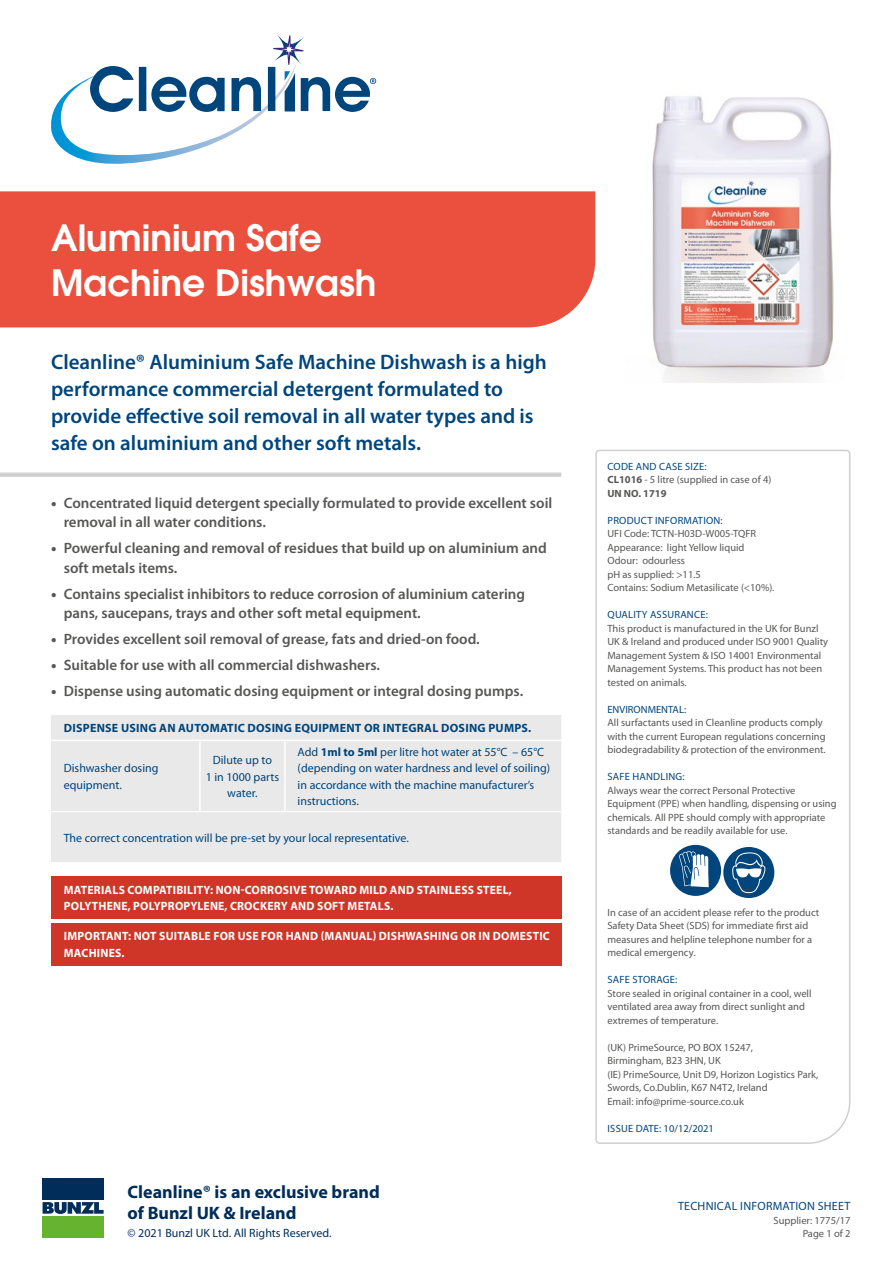
<style>
.page{position:relative;width:893px;height:1263px;background:#fff}
.page>*{position:absolute;margin:0;border:0;box-sizing:border-box;transform-origin:0 0}
.TOP_Product_Name{font:600 36px/45px "Avant Garde";color:#fff}
.TOP_Product_Summary{font:600 21px/27px "Myriad Pro";color:#00457c}
.t1{font:700 18px/21px "Myriad Pro";color:#002d59}
.t2{font:600 15px/19.5px "Myriad Pro";color:#575756}
.DIRECTIONS_Text{font:12px/16.5px "Myriad Pro";color:#00457c}
.DIRECTIONS_Text-2{font:700 12px/16.5px "Myriad Pro";letter-spacing:.02em;color:#fff}
.DIRECTIONS_Text-3{font:700 12px "Myriad Pro";letter-spacing:.02em;color:#00457c}
.t3{font:12px "Myriad Pro";color:#002d59}
.TOP_Product_Name-2{font:12px "Myriad Pro";letter-spacing:.02em;color:#00457c}
.Technical_Info_Small{font:10.5px/13.5px "Myriad Pro";color:#575756}
.Techncial_Title{font:10.5px "Myriad Pro";letter-spacing:.02em;color:#00457c}
.Technical_Info_Small-2{font:10.5px "Myriad Pro";color:#00457c}
.Technical_Info_Small-3{font:700 10.5px "Myriad Pro";color:#575756}
.s1{font-weight:900}
.s2{font-weight:700}
</style>
<div class="page">
<svg style="left:42px;top:1178px;width:62px;height:60px"></svg>
<div style="left:43px;top:1178px;width:61px;height:22px;background:#002d59"></div>
<div style="left:43px;top:1216px;width:61px;height:21px;background:#65b32e"></div>
<svg style="left:43px;top:1202px;width:61px;height:12px"></svg>
<svg style="left:51px;top:35px;width:325px;height:129px"></svg>
<div style="left:0;top:191px;width:595px;height:136px;background:#ea503d"></div>
<hr style="left:0;top:473px;width:561px;height:4px;background:#d0d0d0">
<div style="left:51px;top:715px;width:510px;height:147px;background:#e9e9e9"></div>
<hr style="left:51px;top:740px;width:149px;height:1px;background:#fff">
<hr style="left:200px;top:740px;width:85px;height:1px;background:#fff">
<hr style="left:199px;top:741px;width:2px;height:70px;background:#fff">
<hr style="left:285px;top:740px;width:276px;height:1px;background:#fff">
<hr style="left:284px;top:741px;width:2px;height:70px;background:#fff">
<hr style="left:51px;top:811px;width:149px;height:1px;background:#fff">
<hr style="left:200px;top:811px;width:85px;height:1px;background:#fff">
<hr style="left:285px;top:811px;width:276px;height:1px;background:#fff">
<div style="left:51px;top:876px;width:510px;height:42px;background:#cf3628"></div>
<div style="left:51px;top:923px;width:510px;height:42px;background:#cf3628"></div>
<svg style="left:595px;top:449px;width:256px;height:695px"></svg>
<img style="left:652px;top:96px;width:182px;height:287px">
<p class="TOP_Product_Name" style="left:51px;top:215px;width:327px">Aluminium Safe<br>Machine Dishwash</p>
<p class="TOP_Product_Summary" style="left:51px;top:348px;width:497px">Cleanline® Aluminium Safe Machine Dishwash is a high performance commercial detergent formulated to provide effective soil removal in all water types and is safe on aluminium and other soft metals.</p>
<p class="t2" style="left:64px;top:493px;width:490px;text-indent:-13px"><span class="s1">•</span> Concentrated liquid detergent specially formulated to provide excellent soil removal in all water conditions.</p>
<p class="t2" style="left:64px;top:539px;width:485px;text-indent:-13px"><span class="s1">•</span> Powerful cleaning and removal of residues that build up on aluminium and soft metals items.</p>
<p class="t2" style="left:64px;top:584px;width:463px;text-indent:-13px"><span class="s1">•</span> Contains specialist inhibitors to reduce corrosion of aluminium catering pans, saucepans, trays and other soft metal equipment.</p>
<p class="t2" style="left:51px;top:629px;width:430px"><span class="s1">•</span> Provides excellent soil removal of grease, fats and dried-on food.</p>
<p class="t2" style="left:51px;top:655px;width:330px"><span class="s1">•</span> Suitable for use with all commercial dishwashers.</p>
<p class="t2" style="left:51px;top:681px;width:474px"><span class="s1">•</span> Dispense using automatic dosing equipment or integral dosing pumps.</p>
<p class="DIRECTIONS_Text-3" style="left:64px;top:721px;width:469px">DISPENSE USING AN AUTOMATIC DOSING EQUIPMENT OR INTEGRAL DOSING PUMPS.</p>
<p class="DIRECTIONS_Text" style="left:64px;top:760px;width:96px">Dishwasher dosing equipment.</p>
<p class="DIRECTIONS_Text" style="left:206px;top:752px;width:75px;text-align:center">Dilute up to<br>1 in 1000 parts water.</p>
<p class="DIRECTIONS_Text" style="left:298px;top:744px;width:254px">Add <span class="s2">1ml to 5ml</span> per litre hot water at 55°C – 65°C (depending on water hardness and level of soiling) in accordance with the machine manufacturer’s instructions.</p>
<p class="DIRECTIONS_Text" style="left:64px;top:830px;width:347px">The correct concentration will be pre-set by your local representative.</p>
<p class="DIRECTIONS_Text-2" style="left:64px;top:881px;width:449px">MATERIALS COMPATIBILITY: NON-CORROSIVE TOWARD MILD AND STAINLESS STEEL,<br>POLYTHENE, POLYPROPYLENE, CROCKERY AND SOFT METALS.</p>
<p class="DIRECTIONS_Text-2" style="left:64px;top:928px;width:487px">IMPORTANT: NOT SUITABLE FOR USE FOR HAND (MANUAL) DISHWASHING OR IN DOMESTIC<br>MACHINES.</p>
<h3 class="t1" style="left:128px;top:1182px;width:254px">Cleanline® is an exclusive brand of Bunzl UK &amp; Ireland</h3>
<p class="t3" style="left:128px;top:1227px;width:205px">© 2021 Bunzl UK Ltd. All Rights Reserved.</p>
<p class="Techncial_Title" style="left:608px;top:460px;width:101px">CODE AND CASE SIZE:</p>
<p class="Technical_Info_Small" style="left:607px;top:473px;width:165px"><span class="s2">CL1016</span> - 5 litre (supplied in case of 4)</p>
<p class="Technical_Info_Small-3" style="left:607px;top:487px;width:61px">UN NO. 1719</p>
<p class="Techncial_Title" style="left:608px;top:514px;width:117px">PRODUCT INFORMATION:</p>
<p class="Technical_Info_Small" style="left:607px;top:527px;width:150px">UFI Code: TCTN-H03D-W005-TQFR</p>
<p class="Technical_Info_Small" style="left:607px;top:541px;width:139px">Appearance: light Yellow liquid</p>
<p class="Technical_Info_Small" style="left:607px;top:554px;width:79px">Odour: odourless</p>
<p class="Technical_Info_Small" style="left:607px;top:568px;width:95px">pH as supplied: &gt;11.5</p>
<p class="Technical_Info_Small" style="left:607px;top:581px;width:169px">Contains: Sodium Metasilicate (&lt;10%).</p>
<p class="Techncial_Title" style="left:608px;top:609px;width:102px">QUALITY ASSURANCE:</p>
<p class="Technical_Info_Small" style="left:607px;top:622px;width:222px">This product is manufactured in the UK for Bunzl UK &amp; Ireland and produced under ISO 9001 Quality Management System &amp; ISO 14001 Environmental Management Systems. This product has not been tested on animals.</p>
<p class="Technical_Info_Small-2" style="left:607px;top:703px;width:80px">ENVIRONMENTAL:</p>
<p class="Technical_Info_Small" style="left:607px;top:716px;width:220px">All surfactants used in Cleanline products comply with the current European regulations concerning biodegradability &amp; protection of the environment.</p>
<p class="Techncial_Title" style="left:608px;top:771px;width:79px">SAFE HANDLING:</p>
<p class="Technical_Info_Small" style="left:607px;top:784px;width:231px">Always wear the correct Personal Protective Equipment (PPE) when handling, dispensing or using chemicals. All PPE should comply with appropriate standards and be readily available for use.</p>
<p class="Technical_Info_Small" style="left:607px;top:906px;width:213px">In case of an accident please refer to the product Safety Data Sheet (SDS) for immediate first aid measures and helpline telephone number for a medical emergency.</p>
<p class="Techncial_Title" style="left:608px;top:974px;width:71px">SAFE STORAGE:</p>
<p class="Technical_Info_Small" style="left:607px;top:987px;width:206px">Store sealed in original container in a cool, well ventilated area away from direct sunlight and extremes of temperature.</p>
<p class="Technical_Info_Small" style="left:607px;top:1041px;width:212px">(UK) PrimeSource, PO BOX 15247,<br>Birmingham, B23 3HN, UK<br>(IE) PrimeSource, Unit D9, Horizon Logistics Park, Swords, Co.Dublin, K67 N4T2, Ireland</p>
<p class="Technical_Info_Small" style="left:607px;top:1095px;width:138px">Email: info@prime-source.co.uk</p>
<p class="Techncial_Title" style="left:608px;top:1122px;width:108px">ISSUE DATE: 10/12/2021</p>
<p class="TOP_Product_Name-2" style="left:678px;top:1200px;width:174px">TECHNICAL INFORMATION SHEET</p>
<p class="Technical_Info_Small" style="left:773px;top:1214px;width:78px">Supplier: 1775/17</p>
<p class="Technical_Info_Small" style="left:803px;top:1227px;width:49px">Page 1 of 2</p>
</div>
